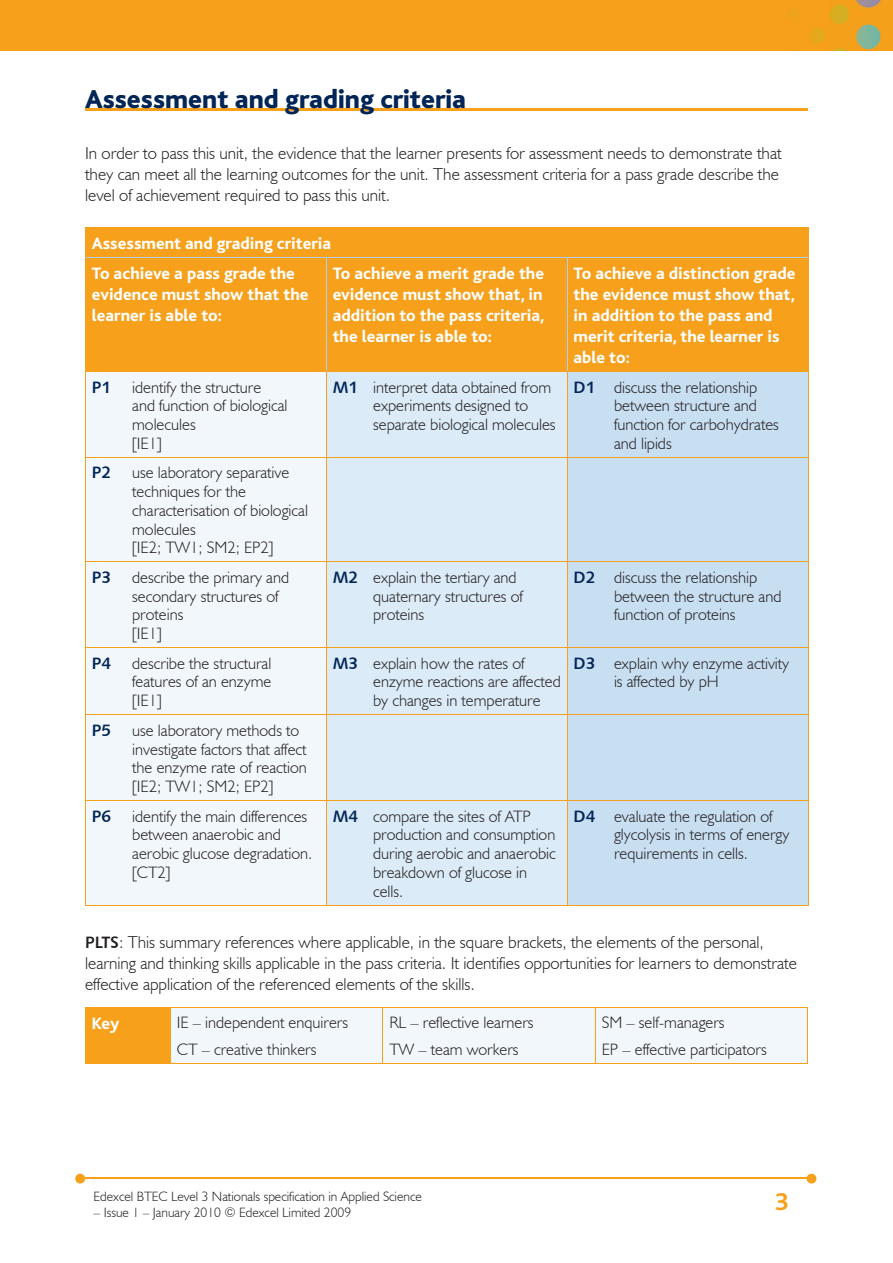
<style>
.page{position:relative;width:893px;height:1263px;background:#fff}
.page>*{position:absolute;margin:0;border:0;box-sizing:border-box;transform-origin:0 0}
.t1{font:800 27px "Bliss";color:#002556}
.t2{font:700 25.5px "Bliss";color:#f6a01b}
.t3{font:300 17.25px/21px "Humanist 521 BT";color:#231f20}
.t4{font:800 17.25px/21px "Bliss";color:#fff}
.t5{font:300 16.5px/18.8px "Humanist 521 BT";color:#231f20}
.t6{font:16.5px "Humanist 531 BT Bold A";color:#002556}
.t7{font:300 13.5px "Humanist 521 BT";color:#231f20}
.s1{font-family:"Humanist 531 BT Bold A";font-weight:400;color:#002556}
.s2{font-family:"Humanist 531 BT Bold A";font-weight:400;font-size:16.5px}
</style>
<div class="page">
<div style="left:0;top:0;width:893px;height:51px;background:#f6a01b"></div>
<hr style="left:82px;top:1178px;width:728px;height:1px;background:#f6a01b">
<svg style="left:807px;top:1174px;width:9px;height:9px"></svg>
<svg style="left:75px;top:1174px;width:10px;height:9px"></svg>
<hr style="left:85px;top:108px;width:723px;height:2px;background:#f6a01b">
<div style="left:86px;top:228px;width:722px;height:143px;background:#f6a01b"></div>
<div style="left:86px;top:372px;width:240px;height:533px;background:#f2f7fb"></div>
<div style="left:327px;top:372px;width:240px;height:533px;background:#dbebf7"></div>
<div style="left:568px;top:372px;width:240px;height:533px;background:#c8dff2"></div>
<svg style="left:85px;top:228px;width:1px;height:29px"></svg>
<svg style="left:808px;top:228px;width:1px;height:29px"></svg>
<hr style="left:85px;top:227px;width:241px;height:1px;background:#f6a01b">
<hr style="left:326px;top:227px;width:241px;height:1px;background:#f6a01b">
<hr style="left:567px;top:227px;width:241px;height:1px;background:#f6a01b">
<hr style="left:85px;top:257px;width:1px;height:114px;background:#f6a01b">
<hr style="left:86px;top:257px;width:240px;height:1px;background:#accfed">
<hr style="left:326px;top:258px;width:1px;height:113px;background:#accfed">
<hr style="left:326px;top:257px;width:241px;height:1px;background:#accfed">
<hr style="left:567px;top:258px;width:1px;height:113px;background:#accfed">
<hr style="left:808px;top:257px;width:1px;height:114px;background:#f6a01b">
<hr style="left:567px;top:257px;width:241px;height:1px;background:#accfed">
<hr style="left:85px;top:372px;width:1px;height:85px;background:#f6a01b">
<hr style="left:85px;top:371px;width:241px;height:1px;background:#f6a01b">
<hr style="left:326px;top:372px;width:1px;height:85px;background:#f6a01b">
<hr style="left:326px;top:371px;width:241px;height:1px;background:#f6a01b">
<hr style="left:567px;top:372px;width:1px;height:85px;background:#f6a01b">
<hr style="left:808px;top:372px;width:1px;height:85px;background:#f6a01b">
<hr style="left:567px;top:371px;width:241px;height:1px;background:#f6a01b">
<hr style="left:326px;top:458px;width:1px;height:103px;background:#f6a01b">
<hr style="left:567px;top:458px;width:1px;height:103px;background:#f6a01b">
<hr style="left:85px;top:458px;width:1px;height:103px;background:#f6a01b">
<hr style="left:808px;top:458px;width:1px;height:103px;background:#f6a01b">
<hr style="left:85px;top:457px;width:241px;height:1px;background:#f6a01b">
<hr style="left:326px;top:457px;width:241px;height:1px;background:#f6a01b">
<hr style="left:567px;top:457px;width:241px;height:1px;background:#f6a01b">
<hr style="left:326px;top:562px;width:1px;height:85px;background:#f6a01b">
<hr style="left:567px;top:562px;width:1px;height:85px;background:#f6a01b">
<hr style="left:85px;top:562px;width:1px;height:85px;background:#f6a01b">
<hr style="left:808px;top:562px;width:1px;height:85px;background:#f6a01b">
<hr style="left:85px;top:561px;width:241px;height:1px;background:#f6a01b">
<hr style="left:326px;top:561px;width:241px;height:1px;background:#f6a01b">
<hr style="left:567px;top:561px;width:241px;height:1px;background:#f6a01b">
<hr style="left:326px;top:648px;width:1px;height:66px;background:#f6a01b">
<hr style="left:567px;top:648px;width:1px;height:66px;background:#f6a01b">
<hr style="left:85px;top:648px;width:1px;height:66px;background:#f6a01b">
<hr style="left:808px;top:648px;width:1px;height:66px;background:#f6a01b">
<hr style="left:85px;top:647px;width:241px;height:1px;background:#f6a01b">
<hr style="left:326px;top:647px;width:241px;height:1px;background:#f6a01b">
<hr style="left:567px;top:647px;width:241px;height:1px;background:#f6a01b">
<hr style="left:326px;top:715px;width:1px;height:85px;background:#f6a01b">
<hr style="left:567px;top:715px;width:1px;height:85px;background:#f6a01b">
<hr style="left:85px;top:715px;width:1px;height:85px;background:#f6a01b">
<hr style="left:808px;top:715px;width:1px;height:85px;background:#f6a01b">
<hr style="left:85px;top:714px;width:241px;height:1px;background:#f6a01b">
<hr style="left:326px;top:714px;width:241px;height:1px;background:#f6a01b">
<hr style="left:567px;top:714px;width:241px;height:1px;background:#f6a01b">
<hr style="left:326px;top:801px;width:1px;height:104px;background:#f6a01b">
<hr style="left:567px;top:801px;width:1px;height:104px;background:#f6a01b">
<hr style="left:85px;top:905px;width:241px;height:1px;background:#f6a01b">
<hr style="left:326px;top:905px;width:241px;height:1px;background:#f6a01b">
<hr style="left:567px;top:905px;width:241px;height:1px;background:#f6a01b">
<hr style="left:85px;top:801px;width:1px;height:104px;background:#f6a01b">
<hr style="left:808px;top:801px;width:1px;height:104px;background:#f6a01b">
<hr style="left:85px;top:800px;width:241px;height:1px;background:#f6a01b">
<hr style="left:326px;top:800px;width:241px;height:1px;background:#f6a01b">
<hr style="left:567px;top:800px;width:241px;height:1px;background:#f6a01b">
<div style="left:85px;top:1007px;width:85px;height:57px;background:#f6a01b"></div>
<div style="left:171px;top:1008px;width:636px;height:55px;background:#f2f7fb"></div>
<hr style="left:170px;top:1063px;width:213px;height:1px;background:#f6a01b">
<hr style="left:383px;top:1063px;width:212px;height:1px;background:#f6a01b">
<hr style="left:595px;top:1063px;width:213px;height:1px;background:#f6a01b">
<hr style="left:170px;top:1007px;width:1px;height:56px;background:#f6a01b">
<hr style="left:383px;top:1007px;width:1px;height:56px;background:#f6a01b">
<hr style="left:595px;top:1007px;width:1px;height:56px;background:#f6a01b">
<hr style="left:807px;top:1007px;width:1px;height:56px;background:#f6a01b">
<hr style="left:170px;top:1007px;width:213px;height:1px;background:#f6a01b">
<hr style="left:383px;top:1007px;width:212px;height:1px;background:#f6a01b">
<hr style="left:595px;top:1007px;width:213px;height:1px;background:#f6a01b">
<h1 class="t1" style="left:85px;top:85px;width:383px">Assessment and grading criteria</h1>
<p class="t3" style="left:85px;top:142px;width:698px">In order to pass this unit, the evidence that the learner presents for assessment needs to demonstrate that they can meet all the learning outcomes for the unit. The assessment criteria for a pass grade describe the level of achievement required to pass this unit.</p>
<p class="t4" style="left:92px;top:229px;width:241px;line-height:30.2px">Assessment and grading criteria<br>To achieve a pass grade the</p>
<p class="t4" style="left:92px;top:284px;width:218px">evidence must show that the learner is able to:</p>
<p class="t4" style="left:333px;top:263px;width:213px;text-align:justify">To achieve a merit grade the evidence must show that, in addition to the pass criteria, the learner is able to:</p>
<p class="t4" style="left:574px;top:263px;width:224px">To achieve a distinction grade the evidence must show that, in addition to the pass and merit criteria, the learner is able to:</p>
<p class="t6" style="left:92px;top:377px;width:21px">P1</p>
<p class="t5" style="left:132px;top:377px;width:157px">identify the structure and function of biological molecules<br>[IE1]</p>
<p class="t5" style="left:373px;top:377px;width:184px;text-indent:-40px"><span class="s1">M1</span> interpret data obtained from experiments designed to separate biological molecules</p>
<p class="t5" style="left:614px;top:377px;width:166px;text-indent:-40px"><span class="s1">D1</span> discuss the relationship between structure and function for carbohydrates and lipids</p>
<p class="t6" style="left:92px;top:462px;width:21px">P2</p>
<p class="t5" style="left:132px;top:463px;width:177px">use laboratory separative techniques for the characterisation of biological molecules<br>[IE2; TW1; SM2; EP2]</p>
<p class="t6" style="left:92px;top:567px;width:21px">P3</p>
<p class="t5" style="left:132px;top:568px;width:158px">describe the primary and secondary structures of proteins<br>[IE1]</p>
<p class="t5" style="left:373px;top:568px;width:151px;text-indent:-40px"><span class="s1">M2</span> explain the tertiary and quaternary structures of proteins</p>
<p class="t5" style="left:614px;top:568px;width:169px;text-indent:-40px"><span class="s1">D2</span> discuss the relationship between the structure and function of proteins</p>
<p class="t6" style="left:92px;top:653px;width:21px">P4</p>
<p class="t5" style="left:132px;top:653px;width:141px;text-align:justify">describe the structural features of an enzyme [IE1]</p>
<p class="t5" style="left:373px;top:653px;width:189px;text-indent:-40px"><span class="s1">M3</span> explain how the rates of enzyme reactions are affected by changes in temperature</p>
<p class="t5" style="left:614px;top:653px;width:177px;text-indent:-40px"><span class="s1">D3</span> explain why enzyme activity is affected by pH</p>
<p class="t6" style="left:92px;top:720px;width:21px">P5</p>
<p class="t5" style="left:132px;top:720px;width:176px">use laboratory methods to investigate factors that affect the enzyme rate of reaction [IE2; TW1; SM2; EP2]</p>
<p class="t6" style="left:92px;top:806px;width:21px">P6</p>
<p class="t5" style="left:132px;top:806px;width:181px">identify the main differences between anaerobic and aerobic glucose degradation. [CT2]</p>
<p class="t5" style="left:373px;top:806px;width:184px;text-indent:-40px"><span class="s1">M4</span> compare the sites of ATP production and consumption during aerobic and anaerobic breakdown of glucose in cells.</p>
<p class="t5" style="left:614px;top:806px;width:177px;text-indent:-40px"><span class="s1">D4</span> evaluate the regulation of glycolysis in terms of energy requirements in cells.</p>
<p class="t3" style="left:85px;top:931px;width:713px"><span class="s2">PLTS</span>: This summary references where applicable, in the square brackets, the elements of the personal, learning and thinking skills applicable in the pass criteria. It identifies opportunities for learners to demonstrate effective application of the referenced elements of the skills.</p>
<p class="t4" style="left:92px;top:1013px;width:29px">Key</p>
<p class="t5" style="left:177px;top:1008px;width:173px;line-height:27.3px">IE – independent enquirers<br>CT – creative thinkers</p>
<p class="t5" style="left:389px;top:1008px;width:146px;line-height:27.3px">RL – reflective learners<br>TW – team workers</p>
<p class="t5" style="left:602px;top:1008px;width:166px;line-height:27.3px">SM – self-managers<br>EP – effective participators</p>
<p class="t7" style="left:94px;top:1188px;width:330px">Edexcel BTEC Level 3 Nationals specification in Applied Science</p>
<p class="t7" style="left:94px;top:1204px;width:259px">– Issue 1 – January 2010 © Edexcel Limited 2009</p>
<h2 class="t2" style="left:775px;top:1189px;width:15px">3</h2>
</div>
